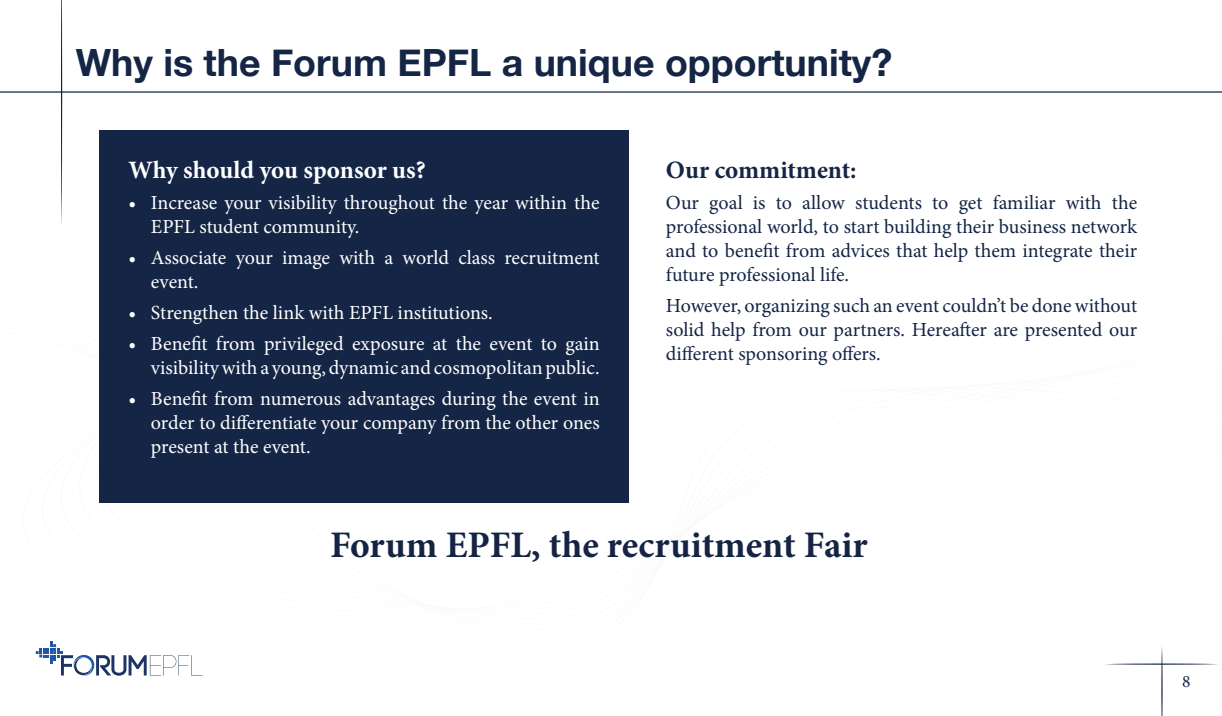
<style>
.page{position:relative;width:1222px;height:716px;background:#fff}
.page>*{position:absolute;margin:0;border:0;box-sizing:border-box;transform-origin:0 0}
.t1{font:700 37.5px "Helvetica Neue";color:#142545}
.t2{font:700 37.5px "Minion Pro";color:#152444}
.t3{font:700 25px "Minion Pro";letter-spacing:-.005em;color:#fff}
.t4{font:700 25px "Minion Pro";color:#142545}
.t5{font:20px/24px "Minion Pro";color:#fff}
.t6{font:20px/24px "Minion Pro";letter-spacing:-.005em;color:#142545;text-align:justify}
.t7{font:17.5px "Minion Pro";color:#152444}
</style>
<div class="page">
<hr style="left:0;top:91px;width:1221px;height:2px;background:#142545">
<svg style="left:36px;top:641px;width:156px;height:34px"></svg>
<svg style="left:61px;top:0;width:1px;height:226px"></svg>
<svg style="left:1105px;top:646px;width:113px;height:70px"></svg>
<div style="left:99px;top:130px;width:529px;height:372px;background:#142545"></div>
<h1 class="t1" style="left:76px;top:33px;width:818px">Why is the Forum EPFL a unique opportunity?</h1>
<p class="t3" style="left:128px;top:152px;width:299px">Why should you sponsor us?</p>
<p class="t5" style="left:151px;top:190px;width:450px;text-indent:-22px">• Increase your visibility throughout the year within the<br>EPFL student community.</p>
<p class="t5" style="left:151px;top:245px;width:450px;text-indent:-22px">• Associate your image with a world class recruitment event.</p>
<p class="t5" style="left:128px;top:301px;width:366px">• Strengthen the link with EPFL institutions.</p>
<p class="t5" style="left:128px;top:332px;width:472px;text-align:right">• Benefit from privileged exposure at the event to gain visibility with a young, dynamic and cosmopolitan public.</p>
<p class="t5" style="left:151px;top:387px;width:450px;text-align:justify;text-indent:-22px">• Benefit from numerous advantages during the event in order to differentiate your company from the other ones present at the event.</p>
<p class="t4" style="left:666px;top:152px;width:192px">Our commitment:</p>
<p class="t6" style="left:666px;top:190px;width:472px">Our goal is to allow students to get familiar with the professional world, to start building their business network and to benefit from advices that help them integrate their future professional life.</p>
<p class="t6" style="left:666px;top:293px;width:472px">However, organizing such an event couldn’t be done without solid help from our partners. Hereafter are presented our different sponsoring offers.</p>
<h1 class="t2" style="left:330px;top:519px;width:539px">Forum EPFL, the recruitment Fair</h1>
<p class="t7" style="left:1181px;top:670px;width:10px">8</p>
</div>
